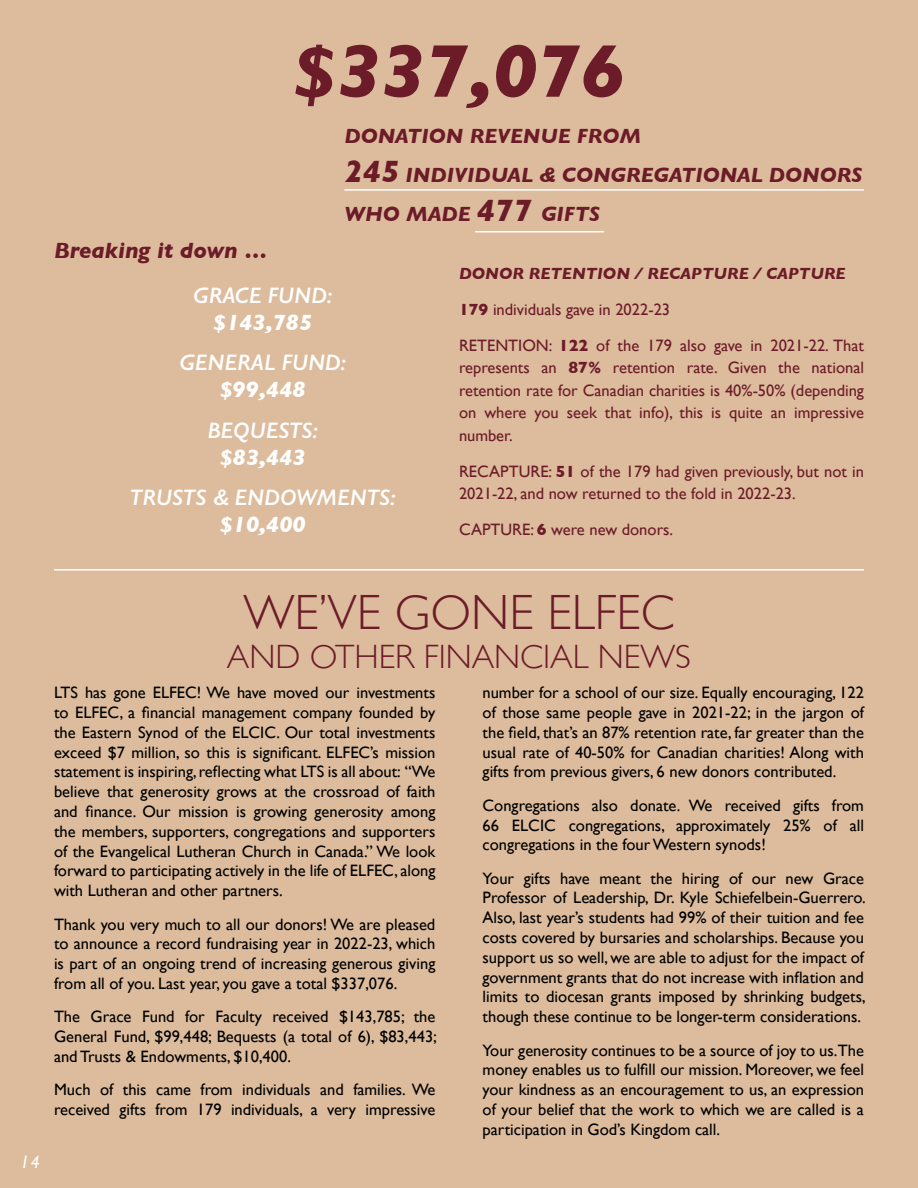
<style>
.page{position:relative;width:918px;height:1188px;background:#dcbc9d}
.page>*{position:absolute;margin:0;border:0;box-sizing:border-box;transform-origin:0 0}
.t1{font:italic 700 75.75px "Gill Sans";color:#6c1b28}
.t2{font:300 49.5px "Gill Sans";color:#6c1b28}
.t3{font:300 33.75px "Gill Sans";color:#6c1b28}
.t4{font:italic 600 22.5px "Gill Sans";color:#fff}
.t5{font:italic 700 22.5px "Gill Sans";color:#fff}
.t6{font:italic 700 22.5px "Gill Sans";color:#6c1b28}
.t7{font:italic 700 21px/39px "Gill Sans";color:#6c1b28}
.t8{font:italic 18px "Gill Sans";color:#fff}
.t9{font:16.5px/19.8px "Gill Sans";color:#000;text-align:justify}
.t10{font:16.5px/22.5px "Gill Sans";color:#6c1b28}
.s1{font-size:31.5px}
.s2{font-weight:700;font-style:italic}
.s3{font-weight:700}
</style>
<div class="page">
<hr style="left:344px;top:189px;width:520px;height:2px;background:#fff">
<hr style="left:475px;top:231px;width:129px;height:1px;background:#fff">
<hr style="left:54px;top:569px;width:810px;height:2px;background:#fff">
<h3 class="t6" style="left:54px;top:238px;width:214px">Breaking it down …</h3>
<h1 class="t1" style="left:293px;top:27px;width:334px">$337,076</h1>
<p class="t7" style="left:344px;top:116px;width:519px">DONATION REVENUE FROM<br><span class="s1">245</span> INDIVIDUAL &amp; CONGREGATIONAL DONORS<br>WHO MADE <span class="s1">477</span> GIFTS</p>
<h3 class="t4" style="left:193px;top:282px;width:140px">GRACE FUND:</h3>
<h3 class="t5" style="left:213px;top:309px;width:100px">$143,785</h3>
<h3 class="t4" style="left:179px;top:349px;width:168px">GENERAL FUND:</h3>
<h3 class="t5" style="left:220px;top:377px;width:87px">$99,448</h3>
<h3 class="t4" style="left:207px;top:417px;width:112px">BEQUESTS:</h3>
<h3 class="t5" style="left:220px;top:444px;width:87px">$83,443</h3>
<h3 class="t4" style="left:130px;top:484px;width:267px">TRUSTS &amp; ENDOWMENTS:</h3>
<h3 class="t5" style="left:220px;top:512px;width:87px">$10,400</h3>
<p class="t10" style="left:459px;top:255px;width:406px;line-height:36px"><span class="s2">DONOR RETENTION / RECAPTURE / CAPTURE<br></span><span class="s3">179</span> individuals gave in 2022-23<br>RETENTION: <span class="s3">122</span> of the 179 also gave in 2021-22. That</p>
<p class="t10" style="left:459px;top:356px;width:407px;text-align:justify">represents an <span class="s3">87%</span> retention rate. Given the national retention rate for Canadian charities is 40%-50% (depending on where you seek that info), this is quite an impressive number.</p>
<p class="t10" style="left:459px;top:460px;width:407px">RECAPTURE: <span class="s3">51</span> of the 179 had given previously, but not in<br>2021-22, and now returned to the fold in 2022-23.</p>
<p class="t10" style="left:459px;top:518px;width:216px">CAPTURE: <span class="s3">6</span> were new donors.</p>
<p class="t8" style="left:20px;top:1151px;width:21px">14</p>
<h2 class="t2" style="left:244px;top:574px;width:432px">WE’VE GONE ELFEC</h2>
<h3 class="t3" style="left:227px;top:630px;width:466px">AND OTHER FINANCIAL NEWS</h3>
<p class="t9" style="left:483px;top:683px;width:383px">number for a school of our size. Equally encouraging, 122 of those same people gave in 2021-22; in the jargon of the field, that’s an 87% retention rate, far greater than the usual rate of 40-50% for Canadian charities! Along with gifts from previous givers, 6 new donors contributed.</p>
<p class="t9" style="left:483px;top:795px;width:383px">Congregations also donate. We received gifts from 66 ELCIC congregations, approximately 25% of all congregations in the four Western synods!</p>
<p class="t9" style="left:483px;top:868px;width:385px">Your gifts have meant the hiring of our new Grace Professor of Leadership, Dr. Kyle Schiefelbein-Guerrero.<br>Also, last year’s students had 99% of their tuition and fee costs covered by bursaries and scholarships. Because you support us so well, we are able to adjust for the impact of government grants that do not increase with inflation and limits to diocesan grants imposed by shrinking budgets, though these continue to be longer-term considerations.</p>
<p class="t9" style="left:483px;top:1040px;width:383px">Your generosity continues to be a source of joy to us.The money enables us to fulfill our mission. Moreover, we feel your kindness as an encouragement to us, an expression of your belief that the work to which we are called is a participation in God’s Kingdom call.</p>
<p class="t9" style="left:54px;top:683px;width:383px">LTS has gone ELFEC! We have moved our investments to ELFEC, a financial management company founded by the Eastern Synod of the ELCIC. Our total investments exceed $7 million, so this is significant. ELFEC’s mission statement is inspiring, reflecting what LTS is all about: “We believe that generosity grows at the crossroad of faith and finance. Our mission is growing generosity among the members, supporters, congregations and supporters of the Evangelical Lutheran Church in Canada.” We look forward to participating actively in the life of ELFEC, along with Lutheran and other partners.</p>
<p class="t9" style="left:54px;top:914px;width:383px">Thank you very much to all our donors! We are pleased to announce a record fundraising year in 2022-23, which is part of an ongoing trend of increasing generous giving from all of you. Last year, you gave a total $337,076.</p>
<p class="t9" style="left:54px;top:1007px;width:385px">The Grace Fund for Faculty received $143,785; the General Fund, $99,448; Bequests (a total of 6), $83,443; and Trusts &amp; Endowments, $10,400.</p>
<p class="t9" style="left:54px;top:1079px;width:383px">Much of this came from individuals and families. We received gifts from 179 individuals, a very impressive</p>
</div>
